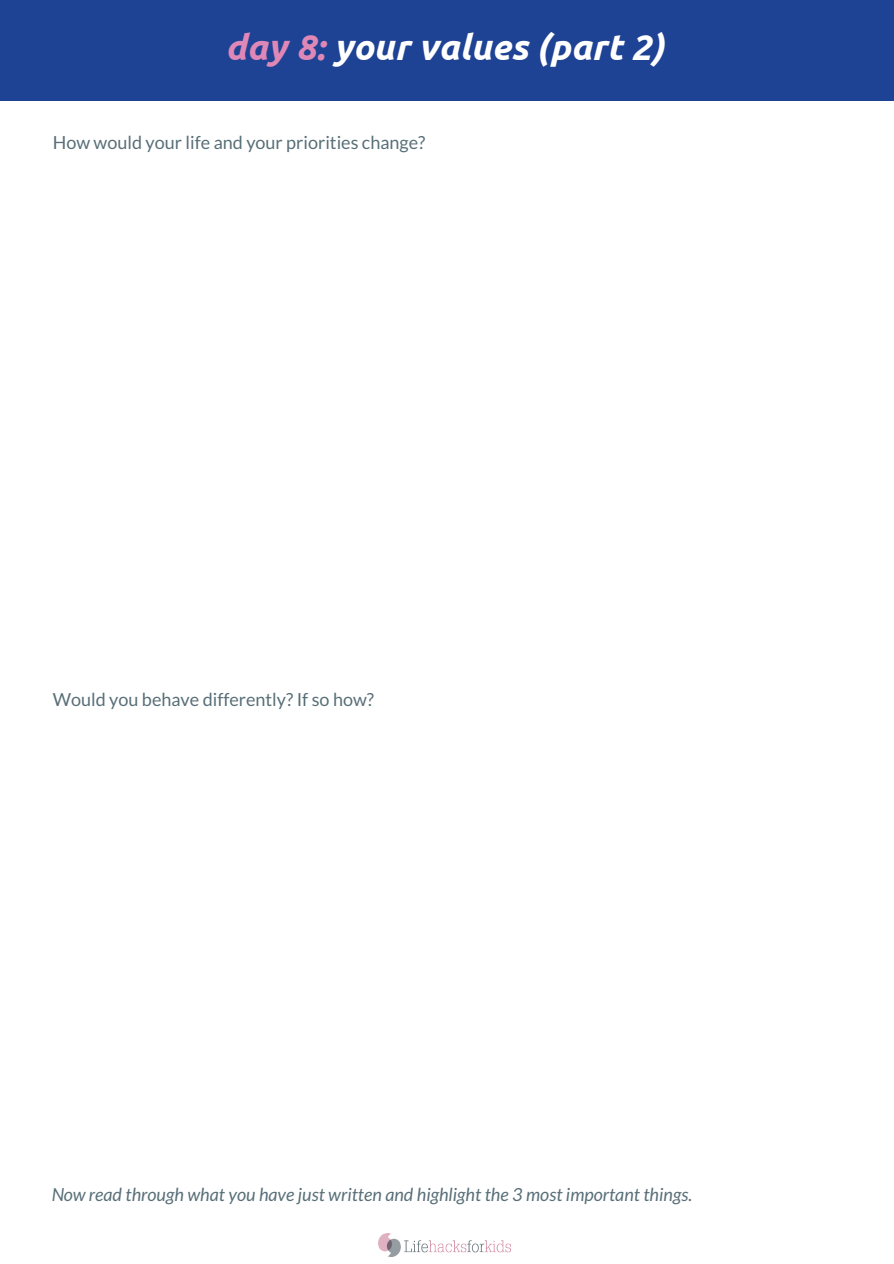
<style>
.page{position:relative;width:894px;height:1264px;background:#fff}
.page>*{position:absolute;margin:0;border:0;box-sizing:border-box;transform-origin:0 0}
.t1{font:italic 700 36px "Ubuntu";color:#fff}
.t2{font:18px "Lato";color:#203e4a}
.t3{font:italic 18px "Lato";color:#203e4a}
.s1{color:#df88b7}
</style>
<div class="page">
<img style="left:378px;top:1233px;width:132px;height:23px">
<div style="left:0;top:0;width:893px;height:101px;background:#1e4294"></div>
<h1 class="t1" style="left:225px;top:26px;width:440px"><span class="s1">day 8:</span> your values (part 2)</h1>
<p class="t2" style="left:53px;top:131px;width:374px">How would your life and your priorities change?</p>
<p class="t2" style="left:53px;top:688px;width:323px">Would you behave differently? If so how?</p>
<p class="t3" style="left:51px;top:1183px;width:642px">Now read through what you have just written and highlight the 3 most important things.</p>
</div>
